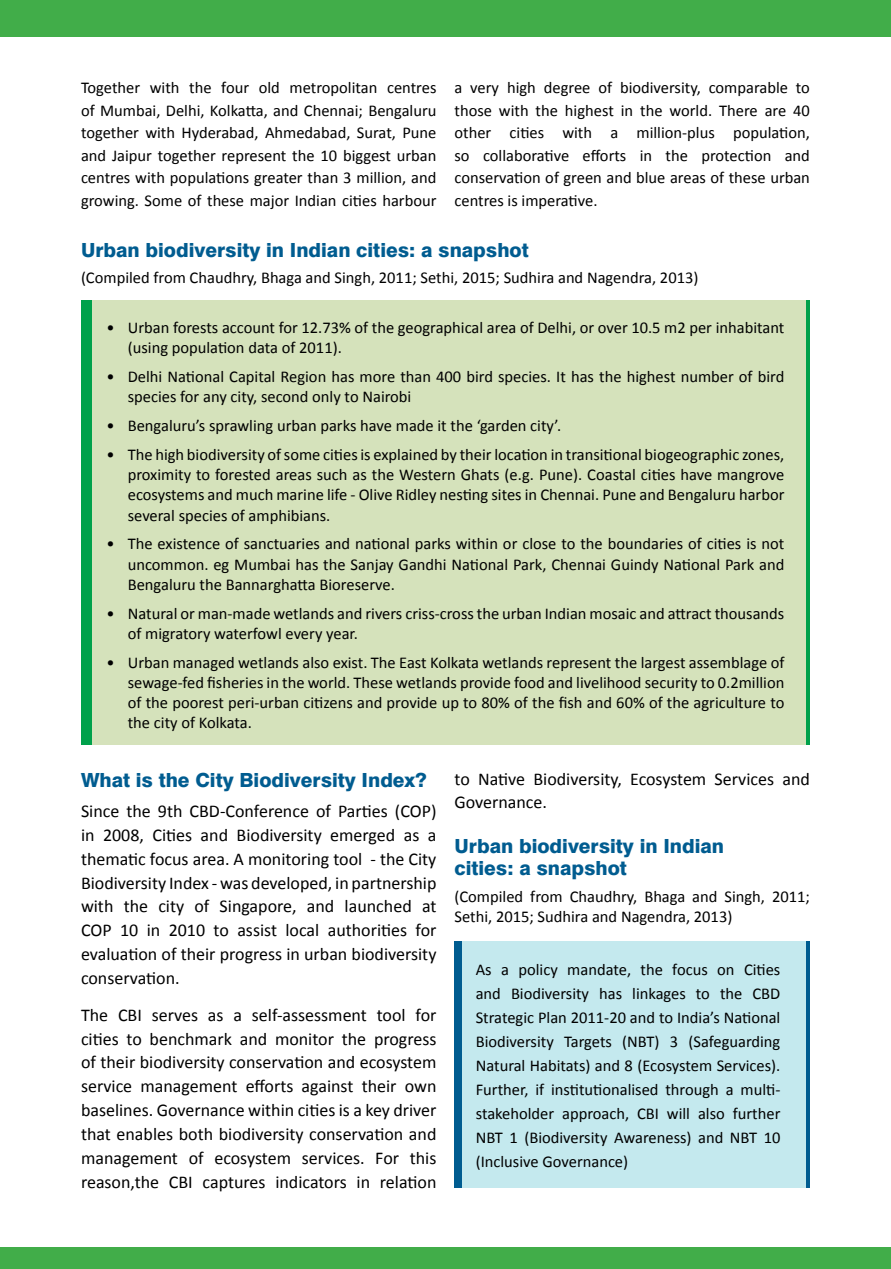
<style>
.page{position:relative;width:891px;height:1269px;background:#fff}
.page>*{position:absolute;margin:0;border:0;box-sizing:border-box;transform-origin:0 0}
.t1{font:800 19.5px/22.5px "Swiss 721 BT";color:#005c90}
.t2{font:18px/23.9px "Calibri";color:#000;text-align:justify}
.t3{font:16.5px/20.2px "Calibri";color:#000;text-align:justify}
</style>
<div class="page">
<div style="left:82px;top:301px;width:727px;height:444px;background:#d5e2bb"></div>
<div style="left:81px;top:301px;width:11px;height:444px;background:#00a14b"></div>
<hr style="left:806px;top:301px;width:4px;height:444px;background:#00a14b">
<div style="left:0;top:0;width:891px;height:37px;background:#41ad49"></div>
<div style="left:455px;top:942px;width:355px;height:246px;background:#c4e9ee"></div>
<div style="left:454px;top:942px;width:8px;height:246px;background:#005c90"></div>
<hr style="left:806px;top:942px;width:4px;height:246px;background:#005c90">
<div style="left:0;top:1248px;width:891px;height:21px;background:#41ad49"></div>
<p class="t3" style="left:81px;top:76px;width:357px;line-height:22.5px">Together with the four old metropolitan centres of Mumbai, Delhi, Kolkatta, and Chennai; Bengaluru together with Hyderabad, Ahmedabad, Surat, Pune and Jaipur together represent the 10 biggest urban centres with populations greater than 3 million, and growing. Some of these major Indian cities harbour</p>
<p class="t3" style="left:454px;top:76px;width:357px;line-height:22.5px">a very high degree of biodiversity, comparable to those with the highest in the world. There are 40 other cities with a million-plus population, so collaborative efforts in the protection and conservation of green and blue areas of these urban centres is imperative.</p>
<p class="t1" style="left:81px;top:238px;width:449px">Urban biodiversity in Indian cities: a snapshot</p>
<p class="t3" style="left:81px;top:267px;width:619px">(Compiled from Chaudhry, Bhaga and Singh, 2011; Sethi, 2015; Sudhira and Nagendra, 2013)</p>
<p class="t3" style="left:128px;top:317px;width:658px;text-indent:-21px">• Urban forests account for 12.73% of the geographical area of Delhi, or over 10.5 m2 per inhabitant (using population data of 2011).</p>
<p class="t3" style="left:128px;top:366px;width:658px;text-indent:-21px">• Delhi National Capital Region has more than 400 bird species. It has the highest number of bird species for any city, second only to Nairobi</p>
<p class="t3" style="left:107px;top:415px;width:456px">• Bengaluru’s sprawling urban parks have made it the ‘garden city’.</p>
<p class="t3" style="left:128px;top:444px;width:658px;text-indent:-21px">• The high biodiversity of some cities is explained by their location in transitional biogeographic zones, proximity to forested areas such as the Western Ghats (e.g. Pune). Coastal cities have mangrove ecosystems and much marine life - Olive Ridley nesting sites in Chennai. Pune and Bengaluru harbor several species of amphibians.</p>
<p class="t3" style="left:128px;top:533px;width:658px;text-indent:-21px">• The existence of sanctuaries and national parks within or close to the boundaries of cities is not uncommon. eg Mumbai has the Sanjay Gandhi National Park, Chennai Guindy National Park and Bengaluru the Bannarghatta Bioreserve.</p>
<p class="t3" style="left:128px;top:602px;width:658px;text-indent:-21px">• Natural or man-made wetlands and rivers criss-cross the urban Indian mosaic and attract thousands of migratory waterfowl every year.</p>
<p class="t3" style="left:128px;top:651px;width:658px;text-indent:-21px">• Urban managed wetlands also exist. The East Kolkata wetlands represent the largest assemblage of sewage-fed fisheries in the world. These wetlands provide food and livelihood security to 0.2million of the poorest peri-urban citizens and provide up to 80% of the fish and 60% of the agriculture to the city of Kolkata.</p>
<p class="t1" style="left:81px;top:768px;width:347px">What is the City Biodiversity Index?</p>
<p class="t2" style="left:81px;top:798px;width:357px">Since the 9th CBD-Conference of Parties (COP) in 2008, Cities and Biodiversity emerged as a thematic focus area. A monitoring tool - the City Biodiversity Index - was developed, in partnership with the city of Singapore, and launched at COP 10 in 2010 to assist local authorities for evaluation of their progress in urban biodiversity conservation.</p>
<p class="t2" style="left:81px;top:1002px;width:357px">The CBI serves as a self-assessment tool for cities to benchmark and monitor the progress of their biodiversity conservation and ecosystem service management efforts against their own baselines. Governance within cities is a key driver that enables both biodiversity conservation and management of ecosystem services. For this reason,the CBI captures indicators in relation</p>
<p class="t2" style="left:454px;top:767px;width:357px;line-height:22.5px">to Native Biodiversity, Ecosystem Services and<br>Governance.</p>
<p class="t1" style="left:454px;top:834px;width:271px">Urban biodiversity in Indian cities: a snapshot</p>
<p class="t3" style="left:454px;top:885px;width:357px">(Compiled from Chaudhry, Bhaga and Singh, 2011;<br>Sethi, 2015; Sudhira and Nagendra, 2013)</p>
<p class="t3" style="left:476px;top:957px;width:306px;line-height:24px">As a policy mandate, the focus on Cities and Biodiversity has linkages to the CBD Strategic Plan 2011-20 and to India’s National Biodiversity Targets (NBT) 3 (Safeguarding Natural Habitats) and 8 (Ecosystem Services).<br>Further, if institutionalised through a multi&shy;stakeholder approach, CBI will also further NBT 1 (Biodiversity Awareness) and NBT 10 (Inclusive Governance)</p>
</div>
